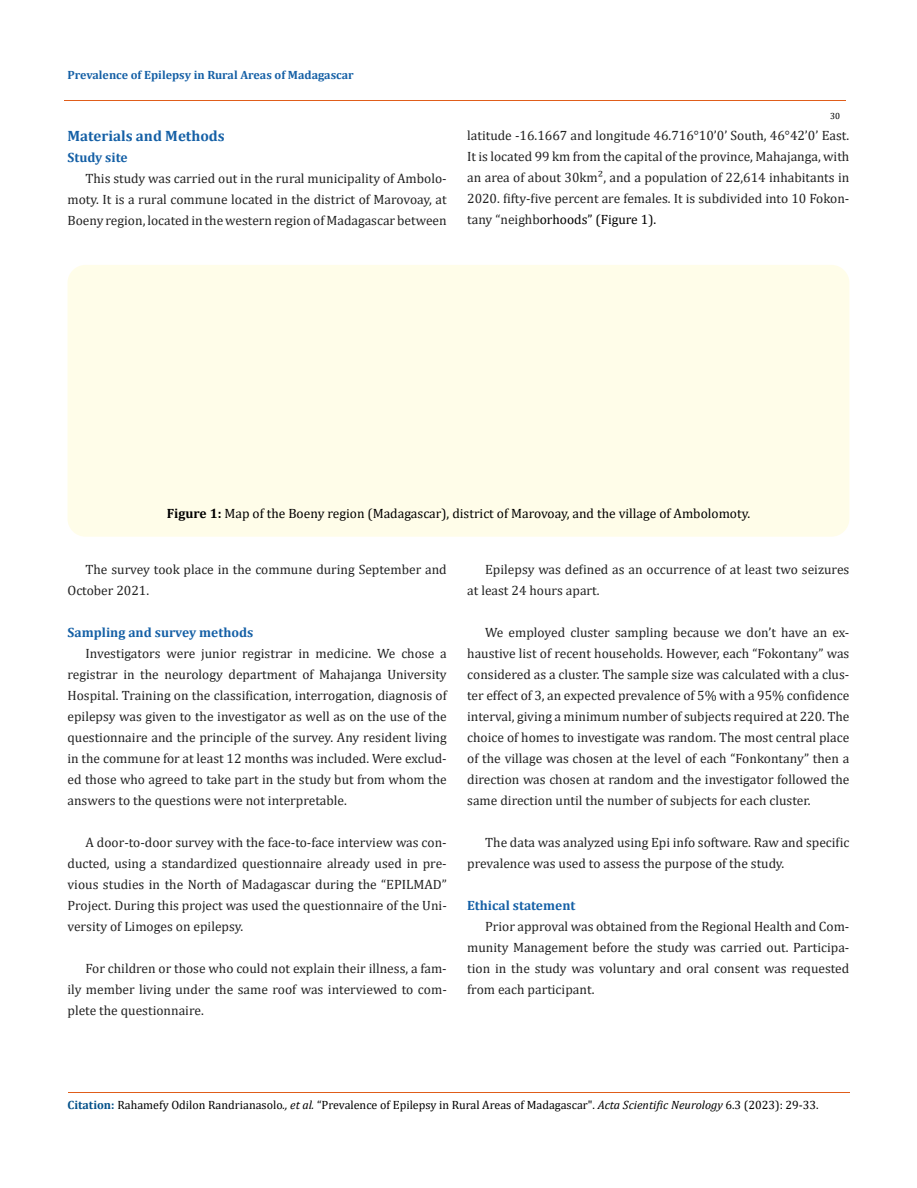
<style>
.page{position:relative;width:917px;height:1188px;background:#fff}
.page>*{position:absolute;margin:0;border:0;box-sizing:border-box;transform-origin:0 0}
.t1{font:700 15px "Cambria";color:#1560a6}
.t2{font:13.5px/21px "Cambria";color:#222;text-align:justify}
.t3{font:13.5px "Cambria";color:#000}
.t4{font:700 13.5px "Cambria";color:#1560a6}
.t5{font:12px "Cambria";color:#000}
.t6{font:700 12px "Cambria";color:#1560a6}
.t7{font:9px "Cambria";color:#000}
.s1{color:#000}
.s2{font-weight:700}
.s3{font-weight:700;color:#035089}
.s4{font-style:italic}
</style>
<div class="page">
<hr style="left:64px;top:101px;width:782px;height:1px;background:#e05d1a">
<div style="left:67px;top:265px;width:782px;height:272px;background:#fffde9;border-radius:18px"></div>
<hr style="left:68px;top:1093px;width:781px;height:1px;background:#e05d1a">
<p class="t6" style="left:67px;top:66px;width:288px">Prevalence of Epilepsy in Rural Areas of Madagascar</p>
<p class="t1" style="left:67px;top:125px;width:159px">Materials and Methods</p>
<p class="t4" style="left:67px;top:148px;width:62px">Study site</p>
<p class="t2" style="left:67px;top:168px;width:381px;text-indent:18px">This study was carried out in the rural municipality of Ambolo&shy;moty. It is a rural commune located in the district of Marovoay, at Boeny region, located in the western region of Madagascar between</p>
<p class="t7" style="left:830px;top:111px;width:11px">30</p>
<p class="t2" style="left:467px;top:125px;width:384px">latitude -16.1667 and longitude 46.716°10’0’ South, 46°42’0’ East.<br>It is located 99 km from the capital of the province, Mahajanga, with an area of about 30km², and a population of 22,614 inhabitants in 2020. fifty-five percent are females. It is subdivided into 10 Fokon&shy;tany “neighb<span class="s1">orhoods” (Figure 1).</span></p>
<p class="t3" style="left:167px;top:505px;width:585px"><span class="s2">Figure 1:</span> Map of the Boeny region (Madagascar), district of Marovoay, and the village of Ambolomoty.</p>
<p class="t2" style="left:67px;top:559px;width:381px;text-indent:18px">The survey took place in the commune during September and<br>October 2021.</p>
<p class="t4" style="left:67px;top:623px;width:187px">Sampling and survey methods</p>
<p class="t2" style="left:67px;top:643px;width:381px;text-indent:18px">Investigators were junior registrar in medicine. We chose a registrar in the neurology department of Mahajanga University Hospital. Training on the classification, interrogation, diagnosis of epilepsy was given to the investigator as well as on the use of the questionnaire and the principle of the survey. Any resident living in the commune for at least 12 months was included. Were exclud&shy;ed those who agreed to take part in the study but from whom the answers to the questions were not interpretable.</p>
<p class="t2" style="left:67px;top:832px;width:381px;text-indent:18px">A door-to-door survey with the face-to-face interview was con&shy;ducted, using a standardized questionnaire already used in pre&shy;vious studies in the North of Madagascar during the “EPILMAD” Project. During this project was used the questionnaire of the Uni&shy;versity of Limoges on epilepsy.</p>
<p class="t2" style="left:67px;top:958px;width:381px;text-indent:18px">For children or those who could not explain their illness, a fam&shy;ily member living under the same roof was interviewed to com&shy;plete the questionnaire.</p>
<p class="t2" style="left:467px;top:559px;width:384px;text-indent:18px">Epilepsy was defined as an occurrence of at least two seizures at least 24 hours apart.</p>
<p class="t2" style="left:467px;top:622px;width:384px;text-indent:18px">We employed cluster sampling because we don’t have an ex&shy;haustive list of recent households. However, each “Fokontany” was considered as a cluster. The sample size was calculated with a clus&shy;ter effect of 3, an expected prevalence of 5% with a 95% confidence interval, giving a minimum number of subjects required at 220. The choice of homes to investigate was random. The most central place of the village was chosen at the level of each “Fonkontany” then a direction was chosen at random and the investigator followed the same direction until the number of subjects for each cluster.</p>
<p class="t2" style="left:467px;top:832px;width:384px;text-indent:18px">The data was analyzed using Epi info software. Raw and specific prevalence was used to assess the purpose of the study.</p>
<p class="t4" style="left:467px;top:896px;width:110px">Ethical statement</p>
<p class="t2" style="left:467px;top:916px;width:384px;text-indent:18px">Prior approval was obtained from the Regional Health and Com&shy;munity Management before the study was carried out. Participa&shy;tion in the study was voluntary and oral consent was requested from each participant.</p>
<p class="t5" style="left:68px;top:1098px;width:752px"><span class="s3">Citation:</span> Rahamefy Odilon Randrianasolo<span class="s4">., et al.</span> “Prevalence of Epilepsy in Rural Areas of Madagascar". <span class="s4">Acta Scientific Neurology</span> 6.3 (2023): 29-33.</p>
</div>
